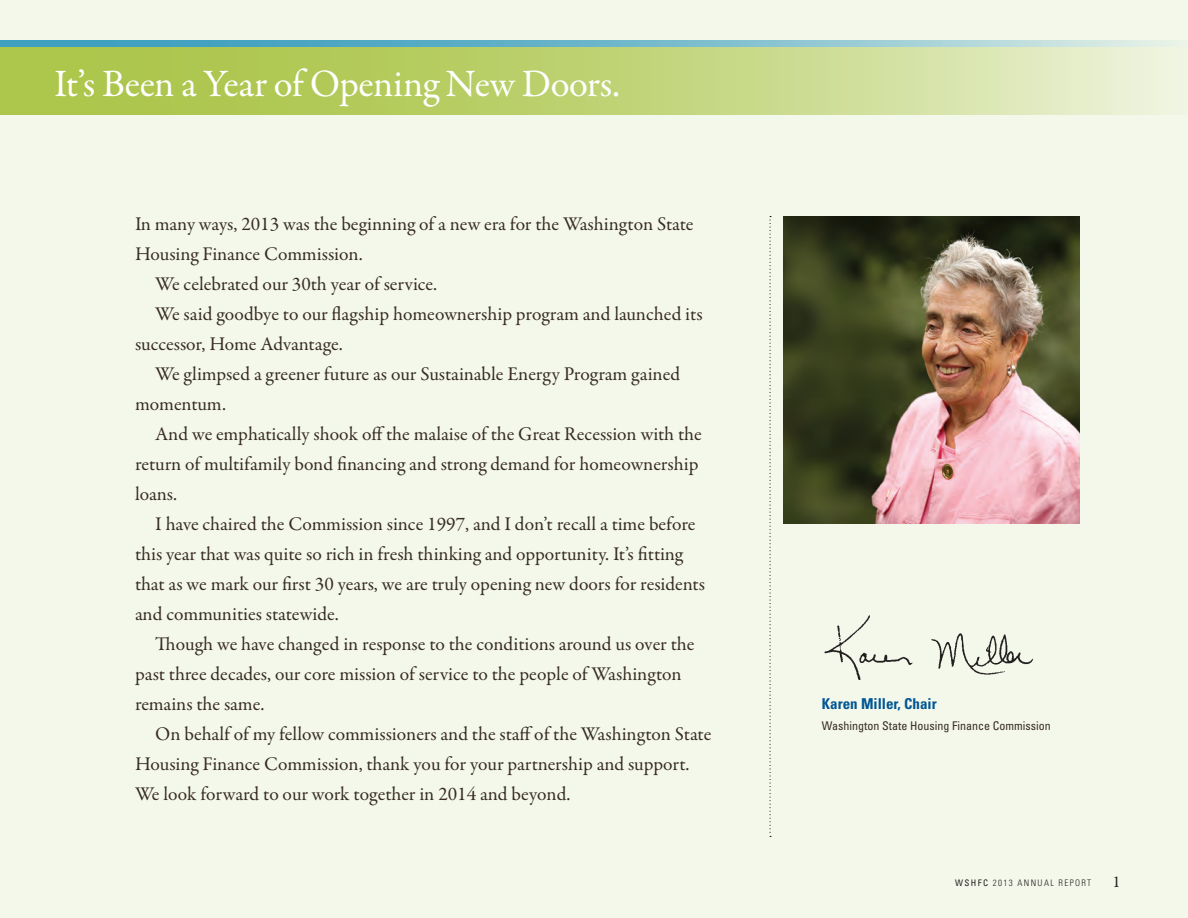
<style>
.page{position:relative;width:1188px;height:918px;background:#f4f8ea}
.page>*{position:absolute;margin:0;border:0;box-sizing:border-box;transform-origin:0 0}
.t1{font:39px "Garamond Premr Pro";letter-spacing:-.015em;color:#fff}
.t2{font:19.5px "Garamond Premr Pro";letter-spacing:-.005em;color:#372c22}
.t3{font:16.5px "Garamond Premr Pro";color:#231f20}
.t4{font:700 condensed 15px "Univers LT Std";color:#005594}
.t5{font:condensed 12px "Univers LT Std";color:#372c22}
.t6{font:300 condensed 9px "Univers LT Std";letter-spacing:.15em;color:#231f20}
.s1{font-weight:400}
</style>
<div class="page">
<svg style="left:770px;top:216px;width:1px;height:621px"></svg>
<svg style="left:2px;top:47px;width:1167px;height:68px;background:#c3d57d"></svg>
<svg style="left:2px;top:40px;width:1172px;height:7px;background:#78bbcc"></svg>
<img style="left:824px;top:615px;width:209px;height:65px">
<img style="left:783px;top:216px;width:297px;height:307px">
<h1 class="t1" style="left:54px;top:60px;width:568px">It’s Been a Year of Opening New Doors.</h1>
<p class="t2" style="left:135px;top:212px;width:560px">In many ways, 2013 was the beginning of a new era for the Washington State</p>
<p class="t2" style="left:135px;top:242px;width:229px">Housing Finance Commission.</p>
<p class="t2" style="left:155px;top:272px;width:284px">We celebrated our 30th year of service.</p>
<p class="t2" style="left:155px;top:302px;width:549px">We said goodbye to our flagship homeownership program and launched its</p>
<p class="t2" style="left:135px;top:332px;width:209px">successor, Home Advantage.</p>
<p class="t2" style="left:155px;top:362px;width:527px">We glimpsed a greener future as our Sustainable Energy Program gained</p>
<p class="t2" style="left:135px;top:392px;width:93px">momentum.</p>
<p class="t2" style="left:155px;top:422px;width:548px">And we emphatically shook off the malaise of the Great Recession with the</p>
<p class="t2" style="left:135px;top:452px;width:565px">return of multifamily bond financing and strong demand for homeownership</p>
<p class="t2" style="left:135px;top:482px;width:44px">loans.</p>
<p class="t2" style="left:155px;top:512px;width:542px">I have chaired the Commission since 1997, and I don’t recall a time before</p>
<p class="t2" style="left:135px;top:542px;width:550px">this year that was quite so rich in fresh thinking and opportunity. It’s fitting</p>
<p class="t2" style="left:135px;top:572px;width:572px">that as we mark our first 30 years, we are truly opening new doors for residents</p>
<p class="t2" style="left:135px;top:602px;width:205px">and communities statewide.</p>
<p class="t2" style="left:155px;top:632px;width:541px">Though we have changed in response to the conditions around us over the</p>
<p class="t2" style="left:135px;top:662px;width:548px">past three decades, our core mission of service to the people of Washington</p>
<p class="t2" style="left:135px;top:692px;width:131px">remains the same.</p>
<p class="t2" style="left:155px;top:722px;width:558px">On behalf of my fellow commissioners and the staff of the Washington State</p>
<p class="t2" style="left:135px;top:752px;width:556px">Housing Finance Commission, thank you for your partnership and support.</p>
<p class="t2" style="left:135px;top:782px;width:437px">We look forward to our work together in 2014 and beyond.</p>
<p class="t4" style="left:822px;top:694px;width:116px">Karen Miller, Chair</p>
<p class="t5" style="left:822px;top:718px;width:230px">Washington State Housing Finance Commission</p>
<p class="t6" style="left:955px;top:877px;width:138px"><span class="s1">WSHFC</span> 2013 ANNUA L REP OR T</p>
<p class="t3" style="left:1112px;top:872px;width:10px">1</p>
</div>
